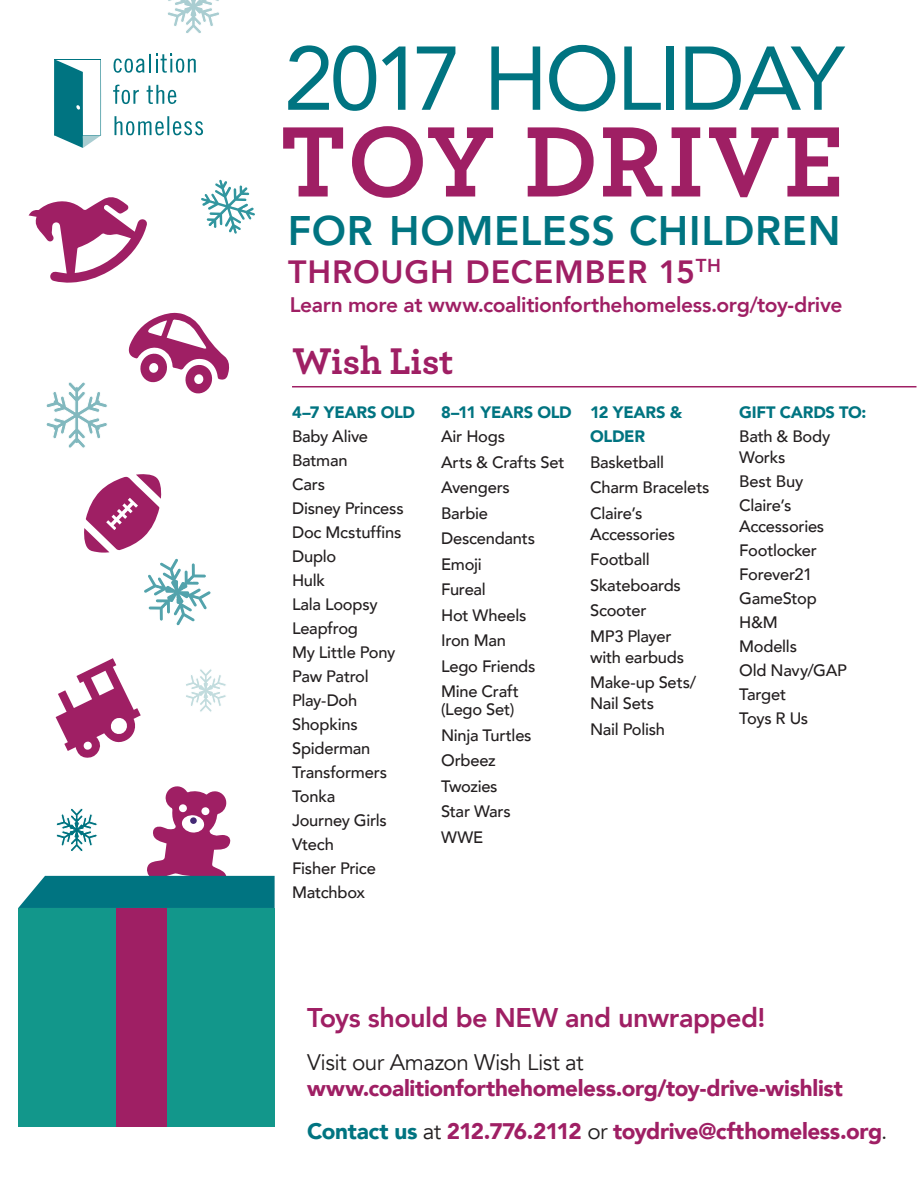
<style>
.page{position:relative;width:918px;height:1188px;background:#fff}
.page>*{position:absolute;margin:0;border:0;box-sizing:border-box;transform-origin:0 0}
.t1{font:700 105px "Archer";letter-spacing:.025em;color:#9f1f64}
.t2{font:89.4px "Avenir";letter-spacing:-.04em;color:#007481}
.t3{font:800 41.25px "Avenir";letter-spacing:.015em;color:#007481}
.t4{font:700 39px "Archer";letter-spacing:-.015em;color:#9f1f64}
.t5{font:800 32.1px "Avenir";letter-spacing:.025em;color:#9f1f64}
.t6{font:800 27px "Avenir";letter-spacing:-.02em;color:#9f1f64}
.t7{font:900 22.5px/42.8px "Avenir";letter-spacing:-.015em;color:#9f1f64}
.t8{font:22.5px "Avenir";letter-spacing:-.02em;color:#231f20}
.t9{font:800 21px "Avenir";letter-spacing:-.02em;color:#9f1f64}
.t10{font:500 16.5px/24px "Avenir";letter-spacing:-.015em;color:#231f20}
.t11{font:900 16.5px/24px "Avenir";letter-spacing:-.015em;color:#007481}
.s1{color:#007481}
.s2{font-weight:400;color:#231f20}
</style>
<div class="page">
<hr style="left:292px;top:386px;width:625px;height:1px;background:#9f1f64">
<svg style="left:167px;top:0;width:52px;height:33px"></svg>
<svg style="left:186px;top:669px;width:40px;height:43px"></svg>
<svg style="left:201px;top:179px;width:54px;height:55px"></svg>
<svg style="left:46px;top:382px;width:61px;height:66px"></svg>
<svg style="left:128px;top:313px;width:101px;height:81px"></svg>
<svg style="left:84px;top:474px;width:127px;height:152px"></svg>
<svg style="left:29px;top:197px;width:118px;height:86px"></svg>
<svg style="left:56px;top:658px;width:85px;height:100px"></svg>
<svg style="left:113px;top:84px;width:26px;height:20px"></svg>
<svg style="left:147px;top:85px;width:29px;height:19px"></svg>
<svg style="left:54px;top:59px;width:48px;height:89px"></svg>
<svg style="left:113px;top:53px;width:83px;height:20px"></svg>
<svg style="left:114px;top:116px;width:90px;height:20px"></svg>
<svg style="left:18px;top:786px;width:257px;height:122px"></svg>
<div style="left:18px;top:908px;width:257px;height:218px;background:#12978b"></div>
<div style="left:117px;top:908px;width:50px;height:218px;background:#9f1f64"></div>
<h2 class="t2" style="left:284px;top:20px;width:562px">2017 HOLIDAY</h2>
<h1 class="t1" style="left:281px;top:79px;width:565px">TOY DRIVE</h1>
<h3 class="t3" style="left:288px;top:204px;width:554px">FOR HOMELESS CHILDREN</h3>
<h3 class="t5" style="left:288px;top:250px;width:434px">THROUGH DECEMBER 15<sup>TH</sup></h3>
<p class="t9" style="left:290px;top:291px;width:554px">Learn more at www.coalitionforthehomeless.org/toy-drive</p>
<h3 class="t4" style="left:292px;top:330px;width:163px">Wish List</h3>
<p class="t11" style="left:292px;top:401px;width:125px">4–7 YEARS OLD</p>
<p class="t10" style="left:292px;top:425px;width:113px">Baby Alive<br>Batman<br>Cars<br>Disney Princess<br>Doc Mcstuffins<br>Duplo<br>Hulk<br>Lala Loopsy<br>Leapfrog<br>My Little Pony<br>Paw Patrol<br>Play-Doh<br>Shopkins<br>Spiderman<br>Transformers<br>Tonka<br>Journey Girls<br>Vtech<br>Fisher Price<br>Matchbox</p>
<p class="t11" style="left:441px;top:401px;width:132px">8–11 YEARS OLD</p>
<p class="t10" style="left:441px;top:424px;width:125px;line-height:25.5px">Air Hogs<br>Arts &amp; Crafts Set<br>Avengers<br>Barbie<br>Descendants<br>Emoji<br>Fureal<br>Hot Wheels<br>Iron Man<br>Lego Friends<br>Mine Craft</p>
<p class="t10" style="left:441px;top:697px;width:92px;line-height:25.5px">(Lego Set)<br>Ninja Turtles<br>Orbeez<br>Twozies<br>Star Wars<br>WWE</p>
<p class="t11" style="left:590px;top:401px;width:94px">12 YEARS &amp;<br>OLDER</p>
<p class="t10" style="left:590px;top:450px;width:121px;line-height:25.5px">Basketball<br>Charm Bracelets<br>Claire’s</p>
<p class="t10" style="left:590px;top:522px;width:92px;line-height:25.5px">Accessories<br>Football<br>Skateboards<br>Scooter<br>MP3 Player</p>
<p class="t10" style="left:590px;top:645px;width:108px;line-height:25.5px">with earbuds<br>Make-up Sets/</p>
<p class="t10" style="left:590px;top:691px;width:76px;line-height:25.5px">Nail Sets<br>Nail Polish</p>
<p class="t11" style="left:739px;top:401px;width:129px">GIFT CARDS TO:</p>
<p class="t10" style="left:739px;top:427px;width:93px;line-height:21px">Bath &amp; Body<br>Works</p>
<p class="t10" style="left:739px;top:470px;width:66px">Best Buy<br>Claire’s</p>
<p class="t10" style="left:739px;top:515px;width:109px">Accessories<br>Footlocker<br>Forever21<br>GameStop<br>H&amp;M<br>Modells<br>Old Navy/GAP<br>Target<br>Toys R Us</p>
<h3 class="t6" style="left:307px;top:1000px;width:460px">Toys should be NEW and unwrapped!</h3>
<h3 class="t8" style="left:307px;top:1048px;width:278px">Visit our Amazon Wish List at</h3>
<h3 class="t7" style="left:307px;top:1067px;width:582px">www.coalitionforthehomeless.org/toy-drive-wishlist<br><span class="s1">Contact us</span> <span class="s2">at</span> 212.776.2112 <span class="s2">or</span> toydrive@cfthomeless.org<span class="s2">.</span></h3>
</div>
